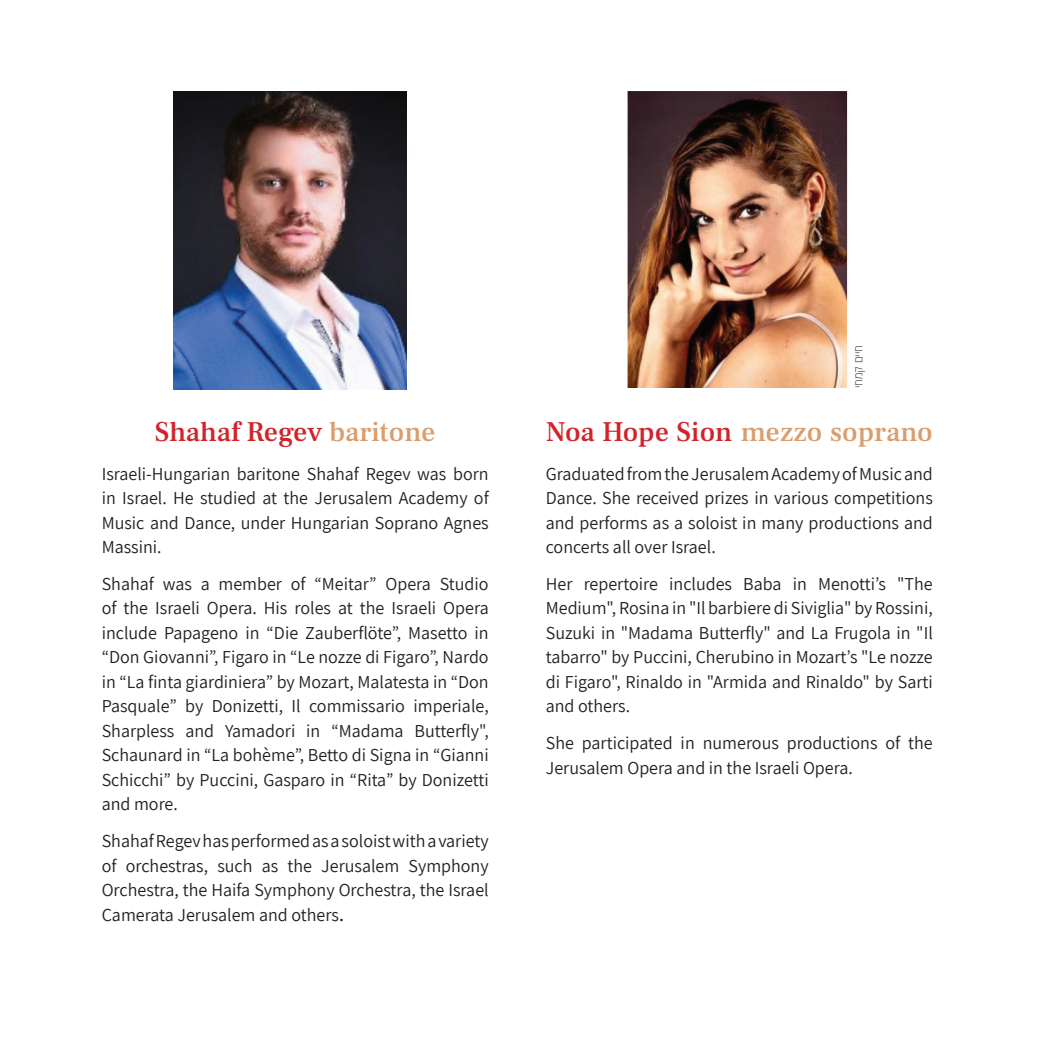
<style>
.page{position:relative;width:1042px;height:1042px;background:#fff}
.page>*{position:absolute;margin:0;border:0;box-sizing:border-box;transform-origin:0 0}
.t1{font:500 28px "Frank Ruhl Libre";color:#da9d6d}
.t2{font:500 28px "Frank Ruhl Libre";color:#d1232a}
.t3{font:21px "Adobe Hebrew";color:#231f20}
.t4{font:18.2px/24.5px "Assistant";color:#231f20}
.t5{font:300 11.03px "Open Sans Hebrew";color:#231f20}
.s1{color:#da9d6d}
.s2{color:#d1232a}
</style>
<div class="page">
<img style="left:627px;top:92px;width:221px;height:296px">
<img style="left:174px;top:92px;width:233px;height:297px">
<h1 class="t2" style="left:155px;top:414px;width:282px">Shahaf Regev <span class="s1">baritone</span></h1>
<p class="t4" style="left:102px;top:460px;width:388px;text-align:justify">Israeli-Hungarian baritone Shahaf Regev was born in Israel. He studied at the Jerusalem Academy of Music and Dance, under Hungarian Soprano Agnes Massini.</p>
<p class="t4" style="left:440px;top:571px;width:50px">Studio</p>
<p class="t4" style="left:102px;top:571px;width:54px">Shahaf</p>
<p class="t4" style="left:102px;top:595px;width:388px">of the Israeli Opera. His roles at the Israeli Opera</p>
<p class="t4" style="left:102px;top:620px;width:388px">include Papageno in “Die Zauberflöte ,” Masetto in</p>
<p class="t4" style="left:102px;top:644px;width:388px">“Don Giovanni ,” Figaro in “Le nozze di Figaro ,” Nardo</p>
<p class="t4" style="left:102px;top:669px;width:388px">in “La finta giardiniera” by Mozart, Malatesta in “Don</p>
<p class="t4" style="left:413px;top:693px;width:77px">imperiale,</p>
<p class="t4" style="left:291px;top:571px;width:16px">of</p>
<p class="t4" style="left:219px;top:571px;width:65px">member</p>
<p class="t4" style="left:315px;top:571px;width:64px">“Meitar”</p>
<p class="t4" style="left:385px;top:571px;width:47px">Opera</p>
<p class="t4" style="left:163px;top:571px;width:31px">was</p>
<p class="t4" style="left:201px;top:571px;width:11px">a</p>
<p class="t4" style="left:102px;top:693px;width:77px">Pasquale”</p>
<p class="t4" style="left:185px;top:693px;width:20px">by</p>
<p class="t4" style="left:291px;top:693px;width:11px">Il</p>
<p class="t4" style="left:212px;top:693px;width:73px">Donizetti,</p>
<p class="t4" style="left:309px;top:693px;width:97px">commissario</p>
<p class="t4" style="left:414px;top:718px;width:76px">Butterfly ,"</p>
<p class="t4" style="left:102px;top:718px;width:388px">Sharpless<br>Schaunard in “La bohème ,” Betto di Signa in “Gianni<br>Schicchi” by Puccini, Gasparo in “Rita” by Donizetti and more.</p>
<p class="t4" style="left:102px;top:828px;width:388px;text-align:right">ShahafRegevhasperformedasasoloistwithavariety<br>Symphony</p>
<p class="t4" style="left:185px;top:718px;width:30px">and</p>
<p class="t4" style="left:225px;top:718px;width:72px">Yamadori</p>
<p class="t4" style="left:331px;top:718px;width:74px">“Madama</p>
<p class="t4" style="left:306px;top:718px;width:16px">in</p>
<p class="t4" style="left:102px;top:852px;width:388px">of<br>Orchestra, the Haifa Symphony Orchestra, the Israel</p>
<p class="t3" style="left:339px;top:902px;width:6px">.</p>
<p class="t4" style="left:126px;top:852px;width:84px">orchestras,</p>
<p class="t4" style="left:217px;top:852px;width:37px">such</p>
<p class="t4" style="left:287px;top:852px;width:26px">the</p>
<p class="t4" style="left:321px;top:852px;width:80px">Jerusalem</p>
<p class="t4" style="left:262px;top:852px;width:18px">as</p>
<p class="t4" style="left:102px;top:902px;width:239px">Camerata Jerusalem and others</p>
<p class="t5" style="left:852px;top:388px;width:45px;rotate:-90deg">ח י םקמ ח י י</p>
<h1 class="t1" style="left:546px;top:414px;width:388px"><span class="s2">Noa Hope Sion</span> mezzo soprano</h1>
<p class="t4" style="left:546px;top:460px;width:388px;text-align:justify">GraduatedfromtheJerusalemAcademyofMusicand Dance. She received prizes in various competitions and performs as a soloist in many productions and concerts all over Israel.</p>
<p class="t4" style="left:897px;top:571px;width:37px">"The</p>
<p class="t4" style="left:669px;top:571px;width:64px">includes</p>
<p class="t4" style="left:743px;top:571px;width:40px">Baba</p>
<p class="t4" style="left:818px;top:571px;width:69px">Menotti s’</p>
<p class="t4" style="left:584px;top:571px;width:76px">repertoire</p>
<p class="t4" style="left:793px;top:571px;width:16px">in</p>
<p class="t4" style="left:546px;top:571px;width:388px">Her<br>Medium ," Rosinain"IlbarbierediSiviglia"byRossini, Suzuki in "Madama Butterfly" and La Frugola in "Il tabarro" by Puccini, Cherubino in Mozart s’ "Le nozze di Figaro ," Rinaldo in "Armida and Rinaldo" by Sarti and others.</p>
<p class="t4" style="left:546px;top:730px;width:388px">She participated in numerous productions of the<br>Jerusalem Opera and in the Israeli Opera.</p>
</div>
